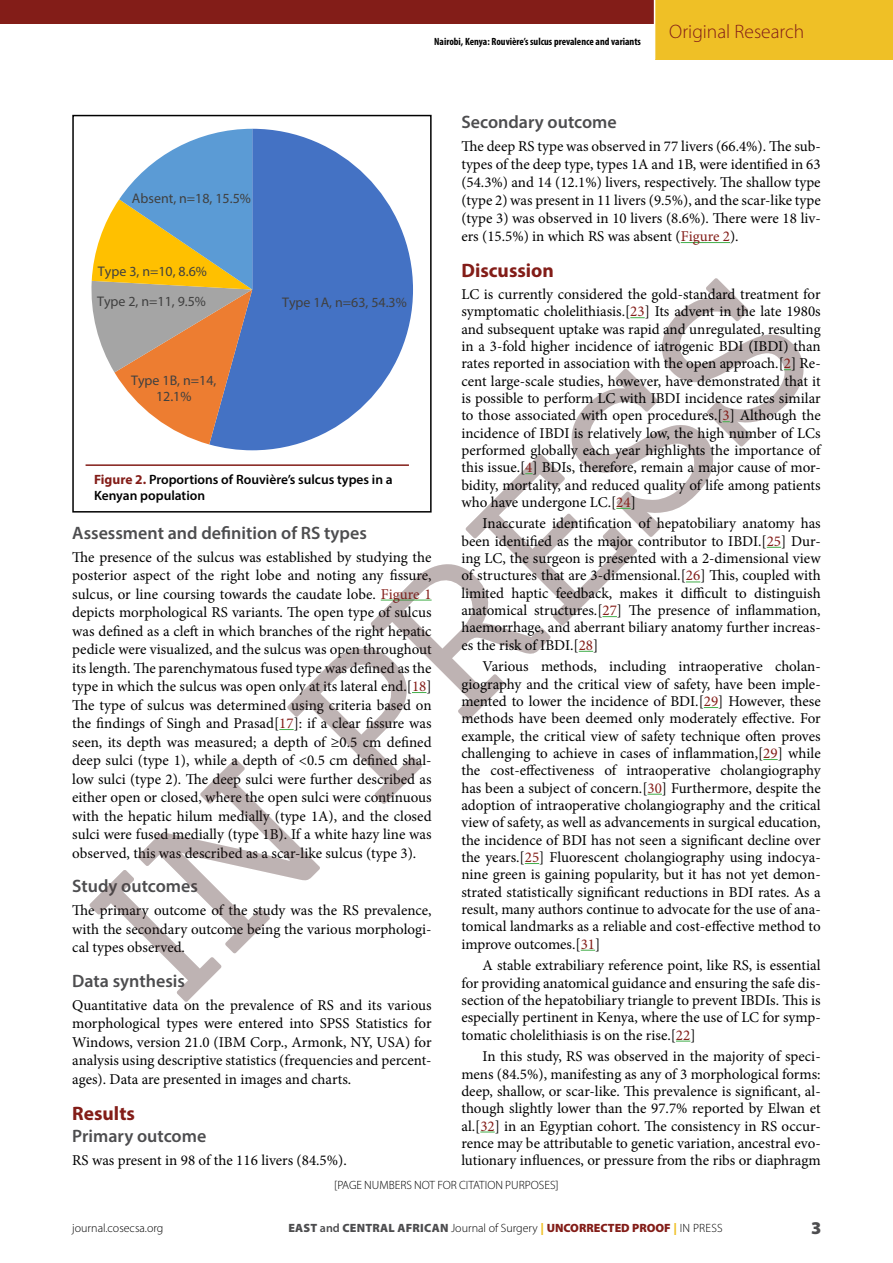
<style>
.page{position:relative;width:893px;height:1263px;background:#fff}
.page>*{position:absolute;margin:0;border:0;box-sizing:border-box;transform-origin:0 0}
.ECAJS_Heading_1{font:700 19.5px "Myriad Pro";color:#831d18}
.t1{font:300 19.5px "Myriad Pro";color:#831d18}
.ECAJS_Heading_2{font:600 18px "Myriad Pro";color:#4d4d4f}
.ECAJS_Heading_2_Immediate{font:600 18px "Myriad Pro";color:#4d4d4f}
.t2{font:900 18px "Myriad Pro";color:#4d4d4f}
.ECAJS_Body_Text{font:15px/18.5px "Minion Pro";color:#000;text-align:justify}
.ECAJS_Body_Text_Indent{font:15px/17.4px "Minion Pro";letter-spacing:-.005em;color:#000;text-align:justify}
.t3{font:13.95px/16.8px "Myriad Pro";color:#404040;text-align:center}
.ECAJS_Table_Figure_Title{font:600 13.5px/16.2px "Myriad Pro";color:#000}
.t4{font:300 12px "Myriad Pro";color:#000}
.t5{font:700 condensed 10.5px "Myriad Pro";color:#000}
.s1{font-weight:700;color:#831d18}
.s2{color:#831d18}
.s3{font-weight:900;color:#4d4d4f}
.s4{font-weight:600;color:#4d4d4f}
.s5{font-weight:900;color:#efc026}
.s6{font-weight:900;color:#831d18}
</style>
<div class="page">
<div style="left:655px;top:0;width:238px;height:60px;background:#efc026"></div>
<div style="left:0;top:0;width:654px;height:23px;background:#831d18"></div>
<hr style="left:86px;top:464px;width:323px;height:2px;background:#831d18">
<svg style="left:91px;top:134px;width:322px;height:144px"></svg>
<svg style="left:89px;top:278px;width:715px;height:724px"></svg>
<hr style="left:681px;top:242px;width:49px;height:1px;background:#41ad49">
<svg style="left:630px;top:317px;width:15px;height:1px"></svg>
<svg style="left:616px;top:508px;width:15px;height:1px"></svg>
<svg style="left:767px;top:547px;width:14px;height:1px"></svg>
<svg style="left:686px;top:582px;width:14px;height:1px"></svg>
<svg style="left:602px;top:616px;width:15px;height:1px"></svg>
<svg style="left:579px;top:651px;width:14px;height:1px"></svg>
<svg style="left:704px;top:707px;width:14px;height:1px"></svg>
<svg style="left:763px;top:759px;width:15px;height:1px"></svg>
<svg style="left:647px;top:794px;width:15px;height:1px"></svg>
<svg style="left:525px;top:863px;width:14px;height:1px"></svg>
<svg style="left:581px;top:950px;width:14px;height:1px"></svg>
<svg style="left:676px;top:1041px;width:14px;height:1px"></svg>
<svg style="left:480px;top:1132px;width:15px;height:1px"></svg>
<p class="t5" style="left:434px;top:35px;width:208px">Nairobi, Kenya: Rouvière’s sulcus prevalence and variants</p>
<h1 class="t1" style="left:669px;top:20px;width:136px">Original Research</h1>
<p class="t3" style="left:132px;top:190px;width:120px">Absent, n=18, 15.5%</p>
<p class="t3" style="left:98px;top:262px;width:110px">Type 3, n=10, 8.6%</p>
<p class="t3" style="left:97px;top:293px;width:110px">Type 2, n=11, 9.5%</p>
<p class="t3" style="left:131px;top:371px;width:87px">Type 1B, n=14,<br>12.1%</p>
<p class="t3" style="left:282px;top:294px;width:126px">Type 1A, n=63, 54.3%</p>
<p class="ECAJS_Table_Figure_Title" style="left:94px;top:471px;width:300px"><span class="s1">Figure 2.</span> Proportions of Rouvière’s sulcus types in a<br>Kenyan population</p>
<p class="ECAJS_Heading_2" style="left:72px;top:521px;width:296px">Assessment and definition of RS types</p>
<p class="ECAJS_Body_Text" style="left:72px;top:548px;width:361px">The presence of the sulcus was established by studying the posterior aspect of the right lobe and noting any fissure, sulcus, or line coursing towards the caudate lobe. <span class="s2">Figure 1 </span>depicts morphological RS variants. The open type of sulcus was defined as a cleft in which branches of the right hepatic pedicle were visualized, and the sulcus was open throughout its length. The parenchymatous fused type was defined as the type in which the sulcus was open only at its lateral end.[<span class="s2">18</span>] The type of sulcus was determined using criteria based on the findings of Singh and Prasad[<span class="s2">17</span>]: if a clear fissure was seen, its depth was measured; a depth of ≥0.5 cm defined deep sulci (type 1), while a depth of &lt;0.5 cm defined shal&shy;low sulci (type 2). The deep sulci were further described as either open or closed, where the open sulci were continuous with the hepatic hilum medially (type 1A), and the closed sulci were fused medially (type 1B). If a white hazy line was observed, this was described as a scar-like sulcus (type 3).</p>
<p class="ECAJS_Heading_2" style="left:72px;top:875px;width:127px">Study outcomes</p>
<p class="ECAJS_Body_Text" style="left:72px;top:901px;width:361px">The primary outcome of the study was the RS prevalence, with the secondary outcome being the various morphologi&shy;cal types observed.</p>
<p class="ECAJS_Heading_2" style="left:72px;top:969px;width:114px">Data synthesis</p>
<p class="ECAJS_Body_Text" style="left:72px;top:996px;width:361px">Quantitative data on the prevalence of RS and its various morphological types were entered into SPSS Statistics for Windows, version 21.0 (IBM Corp., Armonk, NY, USA) for analysis using descriptive statistics (frequencies and percent&shy;ages). Data are presented in images and charts.</p>
<p class="ECAJS_Heading_1" style="left:72px;top:1101px;width:64px">Results</p>
<p class="ECAJS_Heading_2_Immediate" style="left:72px;top:1125px;width:136px">Primary outcome</p>
<p class="ECAJS_Body_Text" style="left:72px;top:1151px;width:276px">RS was present in 98 of the 116 livers (84.5%).</p>
<p class="ECAJS_Heading_2" style="left:461px;top:111px;width:157px">Secondary outcome</p>
<p class="ECAJS_Body_Text" style="left:461px;top:137px;width:361px">The deep RS type was observed in 77 livers (66.4%). The sub&shy;types of the deep type, types 1A and 1B, were identified in 63 (54.3%) and 14 (12.1%) livers, respectively. The shallow type (type 2) was present in 11 livers (9.5%), and the scar-like type (type 3) was observed in 10 livers (8.6%). There were 18 liv&shy;ers (15.5%) in which RS was absent (<span class="s2">Figure 2</span>).</p>
<p class="ECAJS_Heading_1" style="left:461px;top:258px;width:94px">Discussion</p>
<p class="ECAJS_Body_Text" style="left:461px;top:285px;width:361px;line-height:17.4px">LC is currently considered the gold-standard treatment for symptomatic cholelithiasis.[<span class="s2">23</span>] Its advent in the late 1980s and subsequent uptake was rapid and unregulated, resulting in a 3-fold higher incidence of iatrogenic BDI (IBDI) than rates reported in association with the open approach.[<span class="s2">2</span>] Re&shy;cent large-scale studies, however, have demonstrated that it is possible to perform LC with IBDI incidence rates similar to those associated with open procedures.[<span class="s2">3</span>] Although the incidence of IBDI is relatively low, the high number of LCs performed globally each year highlights the importance of this issue.[<span class="s2">4</span>] BDIs, therefore, remain a major cause of mor&shy;bidity, mortality, and reduced quality of life among patients who have undergone LC.[<span class="s2">24</span>]</p>
<p class="ECAJS_Body_Text_Indent" style="left:461px;top:515px;width:361px;text-indent:21px">Inaccurate identification of hepatobiliary anatomy has been identified as the major contributor to IBDI.[<span class="s2">25</span>] Dur&shy;ing LC, the surgeon is presented with a 2-dimensional view of structures that are 3-dimensional.[<span class="s2">26</span>] This, coupled with limited haptic feedback, makes it difficult to distinguish anatomical structures.[<span class="s2">27</span>] The presence of inflammation, haemorrhage, and aberrant biliary anatomy further increas&shy;es the risk of IBDI.[<span class="s2">28</span>]</p>
<p class="ECAJS_Body_Text_Indent" style="left:461px;top:658px;width:361px;text-indent:21px">Various methods, including intraoperative cholan&shy;giography and the critical view of safety, have been imple&shy;mented to lower the incidence of BDI.[<span class="s2">29</span>] However, these methods have been deemed only moderately effective. For example, the critical view of safety technique often proves challenging to achieve in cases of inflammation,[<span class="s2">29</span>] while the cost-effectiveness of intraoperative cholangiography has been a subject of concern.[<span class="s2">30</span>] Furthermore, despite the adoption of intraoperative cholangiography and the critical view of safety, as well as advancements in surgical education, the incidence of BDI has not seen a significant decline over the years.[<span class="s2">25</span>] Fluorescent cholangiography using indocya&shy;nine green is gaining popularity, but it has not yet demon&shy;strated statistically significant reductions in BDI rates. As a result, many authors continue to advocate for the use of ana&shy;tomical landmarks as a reliable and cost-effective method to improve outcomes.[<span class="s2">31</span>]</p>
<p class="ECAJS_Body_Text_Indent" style="left:461px;top:957px;width:361px;text-indent:21px">A stable extrabiliary reference point, like RS, is essential for providing anatomical guidance and ensuring the safe dis&shy;section of the hepatobiliary triangle to prevent IBDIs. This is especially pertinent in Kenya, where the use of LC for symp&shy;tomatic cholelithiasis is on the rise.[<span class="s2">22</span>]</p>
<p class="ECAJS_Body_Text_Indent" style="left:461px;top:1048px;width:361px;text-indent:21px">In this study, RS was observed in the majority of speci&shy;mens (84.5%), manifesting as any of 3 morphological forms: deep, shallow, or scar-like. This prevalence is significant, al&shy;though slightly lower than the 97.7% reported by Elwan et al.[<span class="s2">32</span>] in an Egyptian cohort. The consistency in RS occur&shy;rence may be attributable to genetic variation, ancestral evo&shy;lutionary influences, or pressure from the ribs or diaphragm</p>
<p class="t4" style="left:334px;top:1177px;width:226px">[PAGE NUMBERS NOT FOR CITATION PURPOSES]</p>
<p class="t4" style="left:72px;top:1221px;width:93px">journal.cosecsa.org</p>
<p class="t4" style="left:288px;top:1221px;width:436px"><span class="s3">EAST</span> <span class="s4">and</span> <span class="s3">CENTRAL AFRICAN</span> Journal of Surgery <span class="s5">|</span> <span class="s6">UNCORRECTED PROOF</span> <span class="s5">|</span> IN PRESS</p>
<p class="t2" style="left:811px;top:1216px;width:12px">3</p>
</div>
